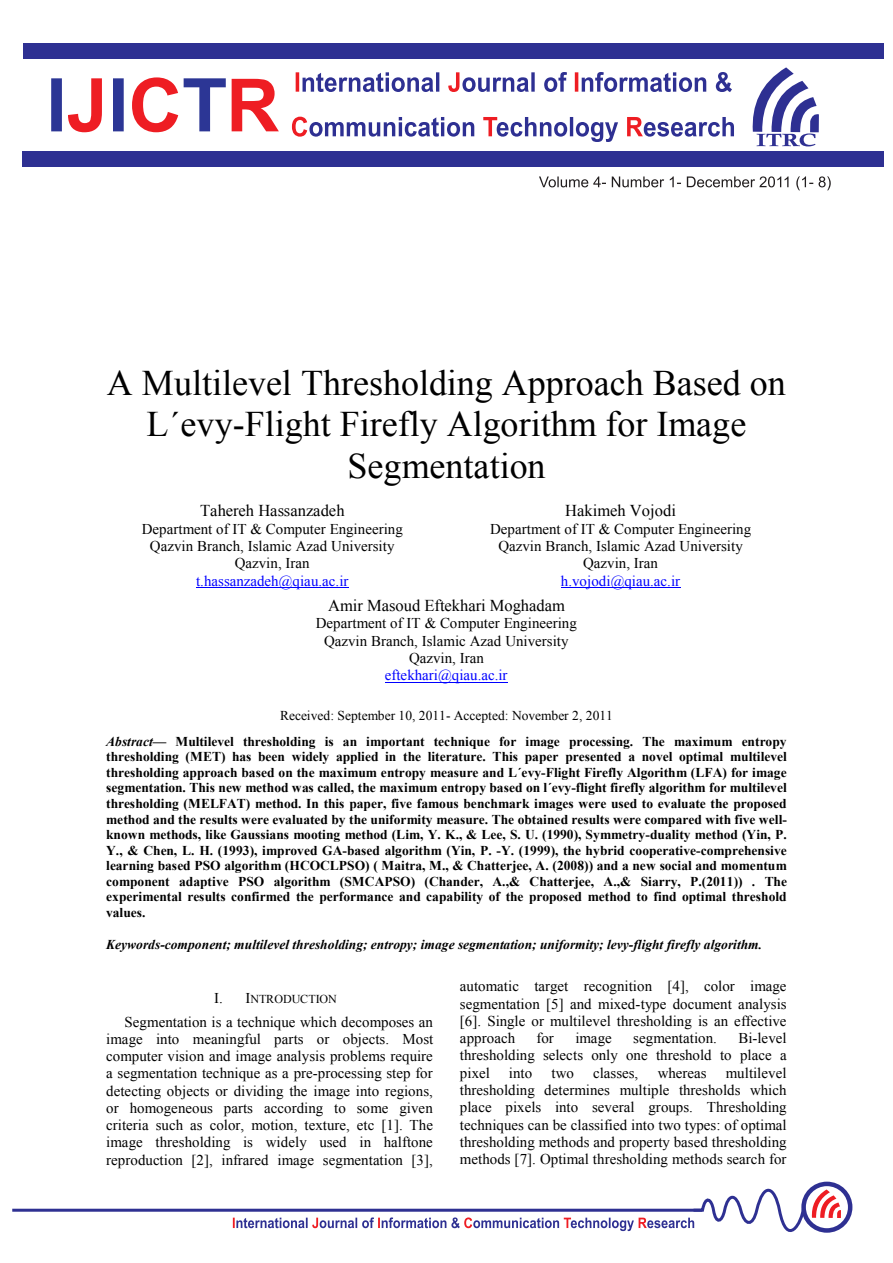
<style>
.page{position:relative;width:893px;height:1263px;background:#fff}
.page>*{position:absolute;margin:0;border:0;box-sizing:border-box;transform-origin:0 0}
.t1{font:36px/41.4px "Times New Roman";color:#000;text-align:center}
.t2{font:16.5px "Times New Roman";color:#000}
.t3{font:15px/17.2px "Times New Roman";color:#000;text-align:justify}
.t4{font:15px "Times New Roman";color:#00f}
.t5{font:700 13.5px/15.5px "Times New Roman";letter-spacing:-.005em;color:#000;text-align:center}
.t6{font:italic 700 13.5px "Times New Roman";color:#000}
.t7{font:12px "Times New Roman";letter-spacing:-.005em;color:#000}
.s1{font-weight:400}
.s2{font-style:italic}
.s3{font-size:15px}
</style>
<div class="page">
<div style="left:23px;top:43px;width:861px;height:16px;background:#2e3092"></div>
<div style="left:23px;top:151px;width:861px;height:16px;background:#2e3092"></div>
<svg style="left:752px;top:67px;width:67px;height:79px"></svg>
<hr style="left:12px;top:1209px;width:690px;height:2px;background:#2e3092">
<div style="left:801px;top:1181px;width:51px;height:52px;border:4px solid #2e3092;border-radius:50%"></div>
<svg style="left:233px;top:1181px;width:608px;height:52px"></svg>
<svg style="left:51px;top:77px;width:175px;height:55px"></svg>
<svg style="left:232px;top:79px;width:47px;height:52px"></svg>
<svg style="left:292px;top:72px;width:442px;height:70px"></svg>
<svg style="left:539px;top:176px;width:292px;height:14px"></svg>
<hr style="left:196px;top:587px;width:153px;height:1px;background:#00f">
<hr style="left:561px;top:587px;width:119px;height:1px;background:#00f">
<hr style="left:385px;top:682px;width:123px;height:1px;background:#00f">
<h1 class="t1" style="left:107px;top:362px;width:680px">A Multilevel Thresholding Approach Based on<br>L´evy-Flight Firefly Algorithm for Image<br>Segmentation</h1>
<p class="t2" style="left:200px;top:502px;width:146px">Tahereh Hassanzadeh</p>
<p class="t3" style="left:142px;top:520px;width:263px;text-align:center">Department of IT &amp; Computer Engineering<br>Qazvin Branch, Islamic Azad University<br>Qazvin, Iran</p>
<p class="t4" style="left:196px;top:572px;width:154px">t.hassanzadeh@qiau.ac.ir</p>
<p class="t2" style="left:565px;top:502px;width:112px">Hakimeh Vojodi</p>
<p class="t3" style="left:490px;top:520px;width:263px;text-align:center">Department of IT &amp; Computer Engineering<br>Qazvin Branch, Islamic Azad University<br>Qazvin, Iran</p>
<p class="t4" style="left:561px;top:572px;width:121px">h.vojodi@qiau.ac.ir</p>
<p class="t2" style="left:328px;top:596px;width:239px">Amir Masoud Eftekhari Moghadam</p>
<p class="t3" style="left:316px;top:615px;width:263px;text-align:center">Department of IT &amp; Computer Engineering<br>Qazvin Branch, Islamic Azad University<br>Qazvin, Iran</p>
<p class="t4" style="left:385px;top:667px;width:124px">eftekhari@qiau.ac.ir</p>
<p class="t5" style="left:106px;top:703px;width:682px;line-height:25.8px"><span class="s1">Received: September 10, 2011- Accepted: November 2, 2011<br></span><span class="s2">Abstract</span>— Multilevel thresholding is an important technique for image processing. The maximum entropy</p>
<p class="t5" style="left:106px;top:749px;width:682px;text-align:justify">thresholding (MET) has been widely applied in the literature. This paper presented a novel optimal multilevel thresholding approach based on the maximum entropy measure and L´evy-Flight Firefly Algorithm (LFA) for image segmentation. This new method was called, the maximum entropy based on l´evy-flight firefly algorithm for multilevel thresholding (MELFAT) method. In this paper, five famous benchmark images were used to evaluate the proposed method and the results were evaluated by the uniformity measure. The obtained results were compared with five well&shy;known methods, like Gaussians mooting method (Lim, Y. K., &amp; Lee, S. U. (1990), Symmetry-duality method (Yin, P.<br>Y., &amp; Chen, L. H. (1993), improved GA-based algorithm (Yin, P. -Y. (1999), the hybrid cooperative-comprehensive learning based PSO algorithm (HCOCLPSO) ( Maitra, M., &amp; Chatterjee, A. (2008)) and a new social and momentum component adaptive PSO algorithm (SMCAPSO) (Chander, A.,&amp; Chatterjee, A.,&amp; Siarry, P.(2011)) . The experimental results confirmed the performance and capability of the proposed method to find optimal threshold values.</p>
<p class="t6" style="left:106px;top:937px;width:657px">Keywords-component; multilevel thresholding; entropy; image segmentation; uniformity; levy-flight firefly algorithm.</p>
<p class="t7" style="left:214px;top:993px;width:124px"><span class="s3">I. I</span>NTRODUCTION</p>
<p class="t3" style="left:106px;top:1013px;width:328px;text-indent:18px">Segmentation is a technique which decomposes an image into meaningful parts or objects. Most computer vision and image analysis problems require a segmentation technique as a pre-processing step for detecting objects or dividing the image into regions, or homogeneous parts according to some given criteria such as color, motion, texture, etc [1]. The image thresholding is widely used in halftone reproduction [2], infrared image segmentation [3],</p>
<p class="t3" style="left:460px;top:978px;width:328px">automatic target recognition [4], color image segmentation [5] and mixed-type document analysis [6]. Single or multilevel thresholding is an effective approach</p>
<p class="t3" style="left:460px;top:1029px;width:328px;text-indent:278px">Bi-level thresholding selects only one threshold to place a pixel</p>
<p class="t3" style="left:536px;top:1029px;width:19px">for</p>
<p class="t3" style="left:575px;top:1029px;width:38px">image</p>
<p class="t3" style="left:633px;top:1029px;width:85px">segmentation.</p>
<p class="t3" style="left:460px;top:1064px;width:328px;text-indent:266px">multilevel thresholding determines multiple thresholds which place pixels into several groups. Thresholding techniques can be classified into two types: of optimal thresholding methods and property based thresholding methods [7]. Optimal thresholding methods search for</p>
<p class="t3" style="left:509px;top:1064px;width:25px">into</p>
<p class="t3" style="left:551px;top:1064px;width:24px">two</p>
<p class="t3" style="left:593px;top:1064px;width:47px">classes,</p>
<p class="t3" style="left:658px;top:1064px;width:50px">whereas</p>
</div>
